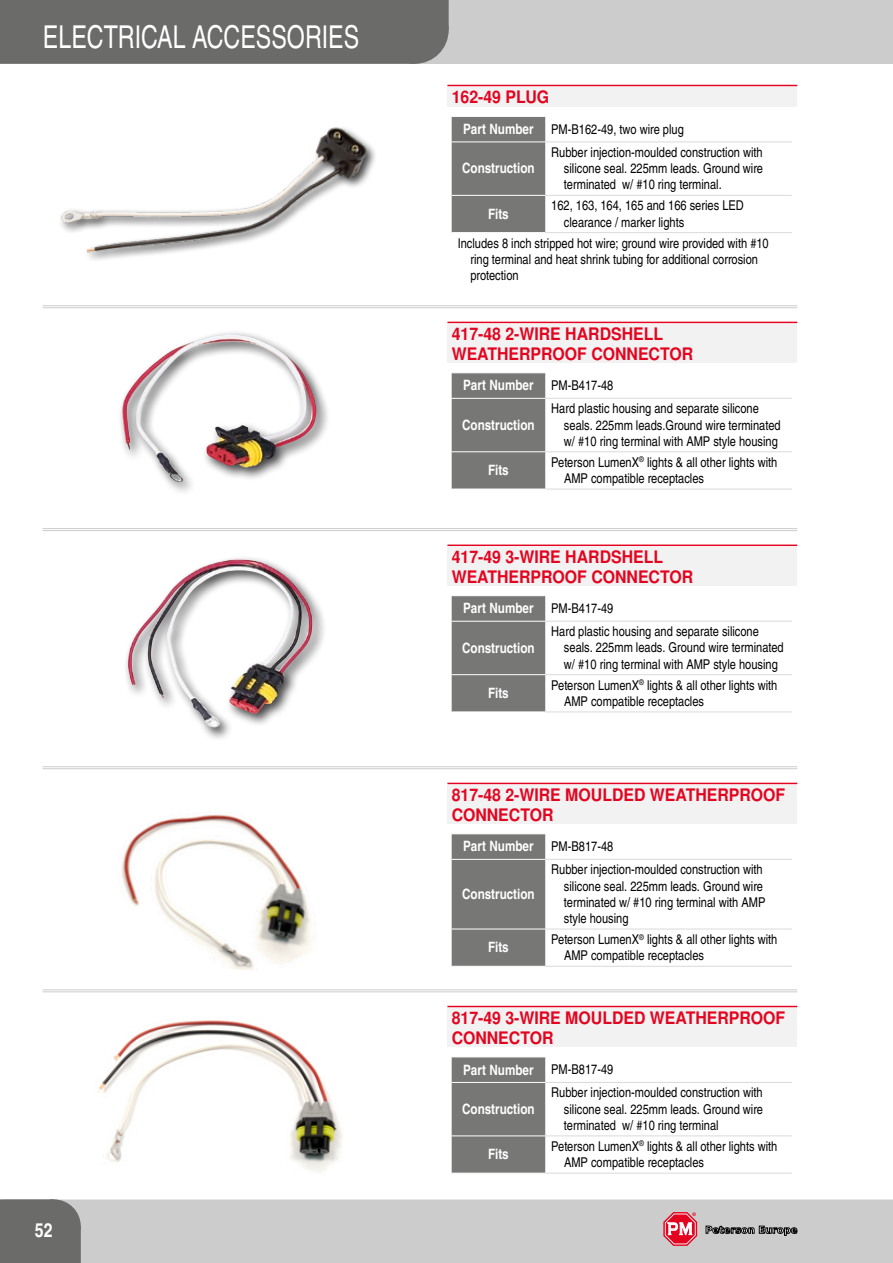
<style>
.page{position:relative;width:893px;height:1263px;background:#fff}
.page>*{position:absolute;margin:0;border:0;box-sizing:border-box;transform-origin:0 0}
.t1{font:condensed 31.5px "Nimbus San L";color:#fff;scale:.9 1}
.t2{font:700 condensed 19.5px "Nimbus San L";color:#fff}
.t3{font:700 17.25px/19.5px "Nimbus San L";color:#e30520;scale:.92 1}
.t4{font:700 condensed 14.25px "Nimbus San L";color:#fff}
.t5{font:condensed 13.5px/16.2px "Nimbus San L";color:#000}
.s1{font-weight:700;font-size:14.25px;color:#fff}
.s2{font-weight:400;font-size:13.5px;color:#000}
</style>
<div class="page">
<div style="left:0;top:0;width:893px;height:64px;background:#ccc"></div>
<div style="left:0;top:0;width:449px;height:64px;background:#6b6b6a"></div>
<div style="left:81px;top:1199px;width:812px;height:64px;background:#ccc"></div>
<svg style="left:706px;top:1226px;width:91px;height:9px"></svg>
<svg style="left:663px;top:1212px;width:34px;height:34px"></svg>
<div style="left:0;top:1199px;width:81px;height:64px;background:#6b6b6a"></div>
<img style="left:121px;top:814px;width:192px;height:156px">
<img style="left:97px;top:1020px;width:246px;height:152px">
<div style="left:447px;top:1008px;width:350px;height:39px;background:#f2f2f2"></div>
<hr style="left:447px;top:1006px;width:350px;height:1px;background:#e30520">
<div style="left:452px;top:1057px;width:93px;height:116px;background:#777776"></div>
<hr style="left:452px;top:1082px;width:93px;height:1px;background:#fff">
<hr style="left:452px;top:1135px;width:93px;height:1px;background:#fff">
<hr style="left:545px;top:1082px;width:247px;height:1px;background:#dadada">
<hr style="left:545px;top:1135px;width:247px;height:1px;background:#dadada">
<hr style="left:545px;top:1173px;width:247px;height:1px;background:#dadada">
<hr style="left:43px;top:989px;width:754px;height:1px;background:#ccc">
<hr style="left:43px;top:991px;width:754px;height:1px;background:#ccc">
<div style="left:118px;top:330px;width:213px;height:166px;background:#000;opacity:.75"></div>
<img style="left:122px;top:334px;width:180px;height:148px">
<div style="left:124px;top:554px;width:203px;height:188px;background:#000;opacity:.75"></div>
<img style="left:128px;top:565px;width:111px;height:162px">
<div style="left:447px;top:547px;width:350px;height:39px;background:#f2f2f2"></div>
<hr style="left:447px;top:544px;width:350px;height:2px;background:#e30520">
<div style="left:452px;top:596px;width:93px;height:115px;background:#777776"></div>
<hr style="left:452px;top:621px;width:93px;height:1px;background:#fff">
<hr style="left:452px;top:674px;width:93px;height:1px;background:#fff">
<hr style="left:545px;top:621px;width:247px;height:1px;background:#dadada">
<hr style="left:545px;top:674px;width:247px;height:1px;background:#dadada">
<hr style="left:545px;top:711px;width:247px;height:1px;background:#dadada">
<hr style="left:43px;top:766px;width:754px;height:1px;background:#ccc">
<hr style="left:43px;top:768px;width:754px;height:1px;background:#ccc">
<hr style="left:43px;top:528px;width:754px;height:1px;background:#ccc">
<hr style="left:43px;top:530px;width:754px;height:1px;background:#ccc">
<div style="left:447px;top:324px;width:350px;height:39px;background:#f2f2f2"></div>
<hr style="left:447px;top:322px;width:350px;height:1px;background:#e30520">
<div style="left:452px;top:373px;width:93px;height:116px;background:#777776"></div>
<hr style="left:452px;top:398px;width:93px;height:1px;background:#fff">
<hr style="left:452px;top:451px;width:93px;height:1px;background:#fff">
<hr style="left:545px;top:398px;width:247px;height:1px;background:#dadada">
<hr style="left:545px;top:451px;width:247px;height:1px;background:#dadada">
<hr style="left:545px;top:489px;width:247px;height:1px;background:#dadada">
<div style="left:447px;top:785px;width:350px;height:39px;background:#f2f2f2"></div>
<hr style="left:447px;top:783px;width:350px;height:1px;background:#e30520">
<div style="left:452px;top:834px;width:93px;height:132px;background:#777776"></div>
<hr style="left:452px;top:859px;width:93px;height:1px;background:#fff">
<hr style="left:452px;top:929px;width:93px;height:1px;background:#fff">
<hr style="left:545px;top:859px;width:247px;height:1px;background:#dadada">
<hr style="left:545px;top:929px;width:247px;height:1px;background:#dadada">
<hr style="left:545px;top:966px;width:247px;height:1px;background:#dadada">
<hr style="left:43px;top:305px;width:754px;height:1px;background:#ccc">
<hr style="left:43px;top:307px;width:754px;height:1px;background:#ccc">
<div style="left:447px;top:87px;width:350px;height:20px;background:#f2f2f2"></div>
<hr style="left:447px;top:85px;width:350px;height:1px;background:#e30520">
<div style="left:452px;top:117px;width:93px;height:115px;background:#777776"></div>
<hr style="left:452px;top:142px;width:93px;height:1px;background:#fff">
<hr style="left:452px;top:195px;width:93px;height:1px;background:#fff">
<hr style="left:545px;top:142px;width:247px;height:1px;background:#dadada">
<hr style="left:545px;top:195px;width:247px;height:1px;background:#dadada">
<hr style="left:545px;top:232px;width:247px;height:1px;background:#dadada">
<img style="left:61px;top:127px;width:314px;height:133px">
<h1 class="t1" style="left:43px;top:17px;width:353px">ELECTRICAL ACCESSORIES</h1>
<h2 class="t2" style="left:35px;top:1218px;width:19px">52</h2>
<p class="t3" style="left:452px;top:88px;width:108px">162-49 PLUG</p>
<p class="t5" style="left:463px;top:121px;width:222px"><span class="s1">Part Number</span> PM-B162-49, two wire plug</p>
<p class="t4" style="left:462px;top:160px;width:74px">Construction</p>
<p class="t5" style="left:564px;top:144px;width:201px;text-align:justify;text-indent:-13px">Rubber injection-moulded construction with silicone seal. 225mm leads. Ground wire terminated w/ #10 ring terminal.</p>
<p class="t4" style="left:488px;top:205px;width:22px">Fits</p>
<p class="t5" style="left:564px;top:198px;width:181px;text-indent:-13px">162, 163, 164, 165 and 166 series LED clearance / marker lights</p>
<p class="t5" style="left:470px;top:235px;width:300px;text-indent:-13px">Includes 8 inch stripped hot wire; ground wire provided with #10 ring terminal and heat shrink tubing for additional corrosion protection</p>
<p class="t3" style="left:452px;top:325px;width:264px">417-48 2-WIRE HARDSHELL<br>WEATHERPROOF CONNECTOR</p>
<p class="t4" style="left:463px;top:376px;width:152px">Part Number <span class="s2">PM-B417-48</span></p>
<p class="t4" style="left:462px;top:416px;width:74px">Construction</p>
<p class="t5" style="left:564px;top:401px;width:218px;text-indent:-13px">Hard plastic housing and separate silicone seals. 225mm leads.Ground wire terminated w/ #10 ring terminal with AMP style housing</p>
<p class="t4" style="left:488px;top:461px;width:22px">Fits</p>
<p class="t5" style="left:564px;top:454px;width:215px;text-indent:-13px">Peterson LumenX<sup>®</sup> lights &amp; all other lights with<br>AMP compatible receptacles</p>
<p class="t3" style="left:452px;top:547px;width:264px">417-49 3-WIRE HARDSHELL<br>WEATHERPROOF CONNECTOR</p>
<p class="t4" style="left:463px;top:599px;width:152px">Part Number <span class="s2">PM-B417-49</span></p>
<p class="t4" style="left:462px;top:639px;width:74px">Construction</p>
<p class="t5" style="left:564px;top:624px;width:221px;text-indent:-13px">Hard plastic housing and separate silicone seals. 225mm leads. Ground wire terminated w/ #10 ring terminal with AMP style housing</p>
<p class="t4" style="left:488px;top:684px;width:22px">Fits</p>
<p class="t5" style="left:564px;top:677px;width:215px;text-indent:-13px">Peterson LumenX<sup>®</sup> lights &amp; all other lights with<br>AMP compatible receptacles</p>
<p class="t3" style="left:452px;top:786px;width:364px">817-48 2-WIRE MOULDED WEATHERPROOF<br>CONNECTOR</p>
<p class="t4" style="left:463px;top:837px;width:152px">Part Number <span class="s2">PM-B817-48</span></p>
<p class="t4" style="left:462px;top:885px;width:74px">Construction</p>
<p class="t5" style="left:564px;top:862px;width:203px;text-indent:-13px">Rubber injection-moulded construction with silicone seal. 225mm leads. Ground wire terminated w/ #10 ring terminal with AMP style housing</p>
<p class="t4" style="left:488px;top:938px;width:22px">Fits</p>
<p class="t5" style="left:564px;top:931px;width:215px;text-indent:-13px">Peterson LumenX<sup>®</sup> lights &amp; all other lights with<br>AMP compatible receptacles</p>
<p class="t3" style="left:452px;top:1009px;width:364px">817-49 3-WIRE MOULDED WEATHERPROOF<br>CONNECTOR</p>
<p class="t4" style="left:463px;top:1060px;width:152px">Part Number <span class="s2">PM-B817-49</span></p>
<p class="t4" style="left:462px;top:1100px;width:74px">Construction</p>
<p class="t5" style="left:564px;top:1085px;width:201px;text-align:justify;text-indent:-13px">Rubber injection-moulded construction with silicone seal. 225mm leads. Ground wire terminated w/ #10 ring terminal</p>
<p class="t4" style="left:488px;top:1145px;width:22px">Fits</p>
<p class="t5" style="left:564px;top:1138px;width:215px;text-indent:-13px">Peterson LumenX<sup>®</sup> lights &amp; all other lights with<br>AMP compatible receptacles</p>
</div>
